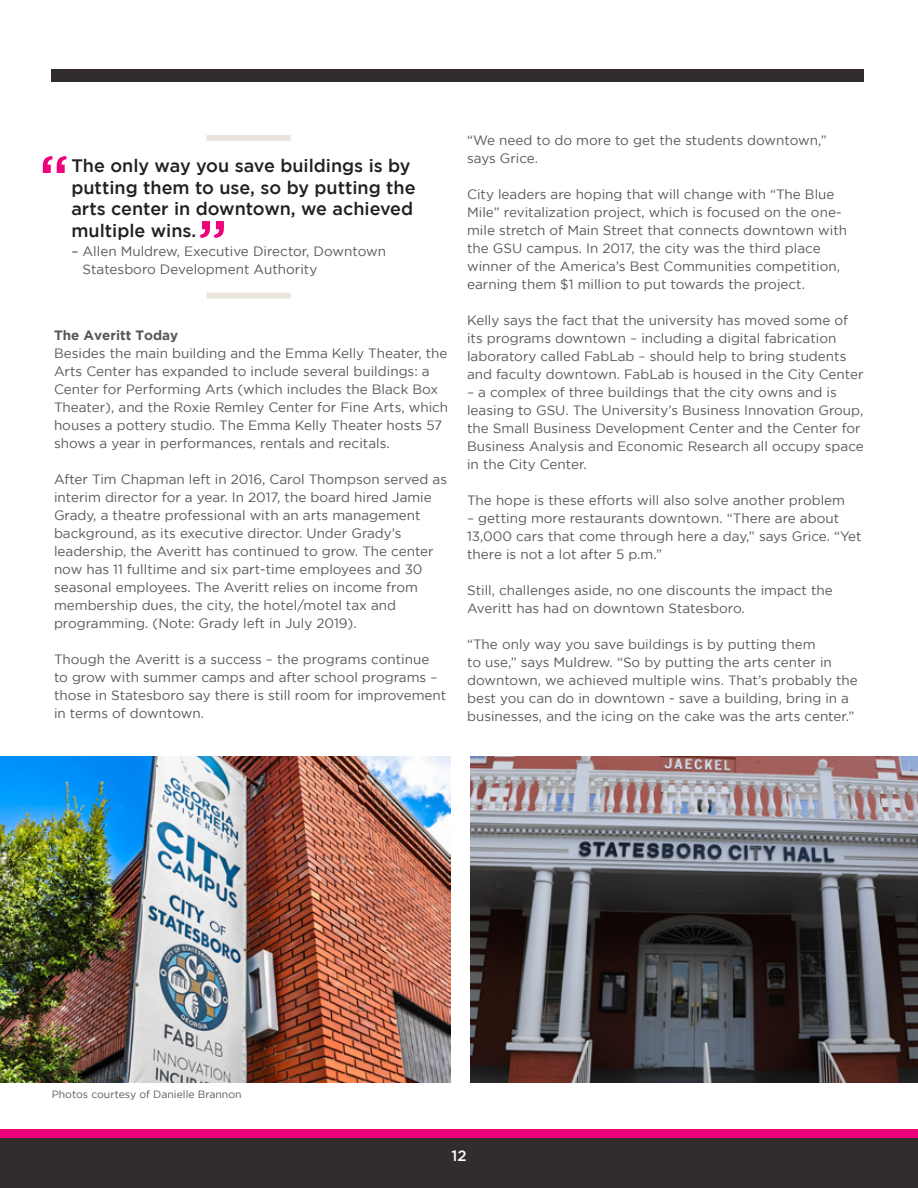
<style>
.page{position:relative;width:918px;height:1188px;background:#fff}
.page>*{position:absolute;margin:0;border:0;box-sizing:border-box;transform-origin:0 0}
.t1{font:500 60px "Gotham";color:#ed027c}
.t2{font:500 18px/21.6px "Gotham";color:#231f20}
.t3{font:500 15px "Gotham";color:#fff}
.t4{font:13.5px/18px "Gotham";color:#57585a}
.t5{font:700 13.5px "Gotham";color:#57585a}
.t6{font:10.5px "Gotham";color:#57585a}
.s1{color:#231f20}
</style>
<div class="page">
<div style="left:0;top:1136px;width:918px;height:52px;background:#322d2c"></div>
<div style="left:0;top:1129px;width:918px;height:9px;background:#ed027c"></div>
<div style="left:52px;top:69px;width:812px;height:13px;background:#322d2c"></div>
<div style="left:206px;top:135px;width:85px;height:6px;background:#e9e5de"></div>
<div style="left:206px;top:293px;width:85px;height:6px;background:#e9e5de"></div>
<img style="left:471px;top:756px;width:447px;height:326px">
<img style="left:0;top:756px;width:451px;height:326px">
<p class="t1" style="left:39px;top:143px;width:32px">“</p>
<p class="t2" style="left:71px;top:154px;width:346px">The only way you save buildings is by putting them to use, so by putting the arts center in downtown, we achieved multiple wins.</p>
<p class="t4" style="left:83px;top:242px;width:305px;text-indent:-11px"><span class="s1">–</span> Allen Muldrew, Executive Director, Downtown<br>Statesboro Development Authority</p>
<p class="t1" style="left:198px;top:208px;width:32px">”</p>
<p class="t5" style="left:54px;top:327px;width:126px">The Averitt Today</p>
<p class="t4" style="left:54px;top:344px;width:396px">Besides the main building and the Emma Kelly Theater, the Arts Center has expanded to include several buildings: a Center for Performing Arts (which includes the Black Box Theater), and the Roxie Remley Center for Fine Arts, which houses a pottery studio. The Emma Kelly Theater hosts 57 shows a year in performances, rentals and recitals.</p>
<p class="t4" style="left:54px;top:470px;width:395px">After Tim Chapman left in 2016, Carol Thompson served as interim director for a year. In 2017, the board hired Jamie Grady, a theatre professional with an arts management background, as its executive director. Under Grady’s leadership, the Averitt has continued to grow. The center now has 11 fulltime and six part-time employees and 30 seasonal employees. The Averitt relies on income from membership dues, the city, the hotel/motel tax and programming. (Note: Grady left in July 2019).</p>
<p class="t4" style="left:54px;top:650px;width:394px">Though the Averitt is a success – the programs continue to grow with summer camps and after school programs – those in Statesboro say there is still room for improvement in terms of downtown.</p>
<p class="t4" style="left:467px;top:131px;width:361px">“We need to do more to get the students downtown,” says Grice.</p>
<p class="t4" style="left:467px;top:185px;width:382px">City leaders are hoping that will change with “The Blue Mile” revitalization project, which is focused on the one&shy;mile stretch of Main Street that connects downtown with the GSU campus. In 2017, the city was the third place winner of the America’s Best Communities competition, earning them $1 million to put towards the project.</p>
<p class="t4" style="left:467px;top:311px;width:398px">Kelly says the fact that the university has moved some of its programs downtown – including a digital fabrication laboratory called FabLab – should help to bring students and faculty downtown. FabLab is housed in the City Center</p>
<p class="t4" style="left:467px;top:383px;width:398px">– a complex of three buildings that the city owns and is leasing to GSU. The University’s Business Innovation Group, the Small Business Development Center and the Center for Business Analysis and Economic Research all occupy space in the City Center.</p>
<p class="t4" style="left:467px;top:491px;width:380px">The hope is these efforts will also solve another problem</p>
<p class="t4" style="left:467px;top:509px;width:396px">– getting more restaurants downtown. “There are about<br>13,000 cars that come through here a day,” says Grice. “Yet there is not a lot after 5 p.m.”</p>
<p class="t4" style="left:467px;top:581px;width:367px">Still, challenges aside, no one discounts the impact the<br>Averitt has had on downtown Statesboro.</p>
<p class="t4" style="left:467px;top:635px;width:392px">“The only way you save buildings is by putting them<br>to use,” says Muldrew. “So by putting the arts center in downtown, we achieved multiple wins. That’s probably the best you can do in downtown - save a building, bring in a businesses, and the icing on the cake was the arts center.”</p>
<p class="t6" style="left:52px;top:1088px;width:191px">Photos courtesy of Danielle Brannon</p>
<p class="t3" style="left:451px;top:1147px;width:17px">12</p>
</div>
